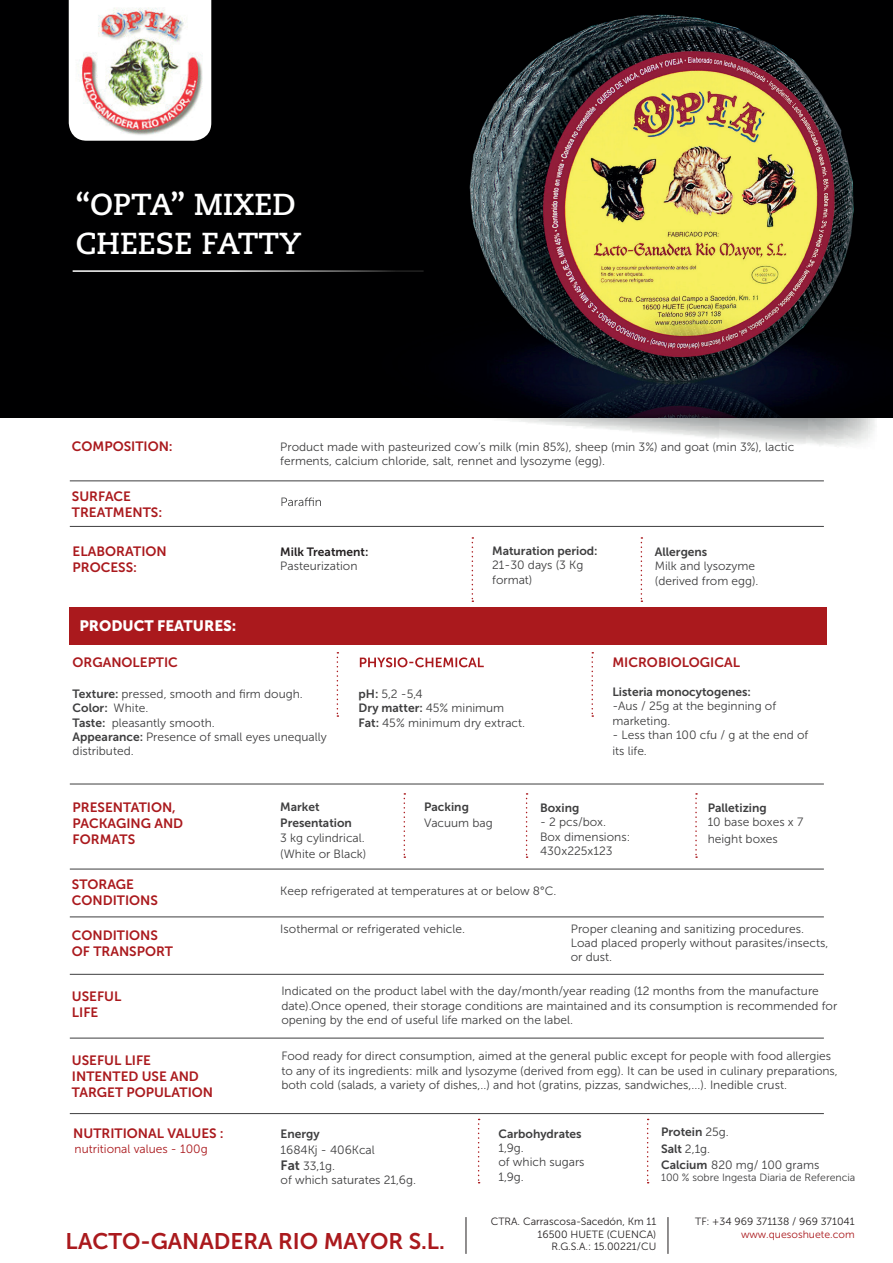
<style>
.page{position:relative;width:893px;height:1263px;background:#fff}
.page>*{position:absolute;margin:0;border:0;box-sizing:border-box;transform-origin:0 0}
.t1{font:700 30.3px/38.7px "Caecilia LT Std";color:#fff}
.t2{font:22.5px "Museo Sans 700";color:#aa191d}
.t3{font:15px "Museo Sans 900";color:#fff}
.t4{font:13.5px/16.2px "Museo Sans 700";color:#aa191d}
.t5{font:12px/14.4px "Museo Sans 300";color:#3e3e3f}
.t6{font:12px/16.2px "Museo Sans 700";color:#3e3e3f}
.t7{font:12px "Museo Sans 300";color:#aa191d}
.t8{font:12px "Museo Sans 700";color:#231f20}
.t9{font:10.5px/12.6px "Museo Sans 300";color:#231f20;text-align:right}
.t10{font:10.5px "Museo Sans 300";color:#3e3e3f}
.t11{font:10.5px "Museo Sans 300";color:#aa191d}
.s1{font-family:"Museo Sans 700"}
.s2{font-family:"Museo Sans 300"}
.s3{font-family:"Museo Sans 700";font-size:13.5px}
</style>
<div class="page">
<img style="left:452px;top:417px;width:426px;height:29px">
<hr style="left:668px;top:1217px;width:1px;height:37px;background:#231f20">
<div style="left:0;top:0;width:893px;height:417px;background:#000001"></div>
<img style="left:211px;top:0;width:643px;height:417px">
<div style="left:70px;top:607px;width:757px;height:38px;background:#aa191d"></div>
<svg style="left:472px;top:537px;width:1px;height:65px"></svg>
<svg style="left:641px;top:537px;width:1px;height:65px"></svg>
<hr style="left:70px;top:481px;width:754px;height:1px;background:#3e3e3f">
<svg style="left:360px;top:657px;width:124px;height:10px"></svg>
<svg style="left:337px;top:652px;width:1px;height:65px"></svg>
<svg style="left:591px;top:652px;width:2px;height:65px"></svg>
<svg style="left:281px;top:497px;width:40px;height:9px"></svg>
<hr style="left:70px;top:526px;width:754px;height:1px;background:#3e3e3f">
<hr style="left:70px;top:784px;width:754px;height:1px;background:#3e3e3f">
<svg style="left:404px;top:793px;width:1px;height:65px"></svg>
<svg style="left:526px;top:793px;width:2px;height:65px"></svg>
<hr style="left:70px;top:869px;width:754px;height:1px;background:#3e3e3f">
<hr style="left:70px;top:917px;width:754px;height:1px;background:#3e3e3f">
<hr style="left:70px;top:974px;width:754px;height:1px;background:#3e3e3f">
<hr style="left:70px;top:1038px;width:754px;height:1px;background:#3e3e3f">
<hr style="left:70px;top:1113px;width:754px;height:1px;background:#3e3e3f">
<img style="left:69px;top:0;width:142px;height:141px">
<hr style="left:466px;top:1217px;width:1px;height:37px;background:#231f20">
<hr style="left:73px;top:270px;width:351px;height:2px;background:#fff">
<svg style="left:478px;top:1119px;width:2px;height:64px"></svg>
<svg style="left:647px;top:1119px;width:2px;height:64px"></svg>
<svg style="left:695px;top:793px;width:2px;height:65px"></svg>
<h1 class="t1" style="left:76px;top:186px;width:227px">“OPTA” MIXED<br>CHEESE FATTY</h1>
<p class="t4" style="left:72px;top:438px;width:102px">COMPOSITION:</p>
<p class="t5" style="left:280px;top:440px;width:515px">Product made with pasteurized cow’s milk (min 85%), sheep (min 3%) and goat (min 3%), lactic ferments, calcium chloride, salt, rennet and lysozyme (egg).</p>
<p class="t4" style="left:72px;top:488px;width:92px">SURFACE<br>TREATMENTS:</p>
<p class="t4" style="left:73px;top:543px;width:96px">ELABORATION<br>PROCESS:</p>
<p class="t8" style="left:280px;top:545px;width:90px">Milk Treatment:</p>
<p class="t5" style="left:280px;top:559px;width:79px">Pasteurization</p>
<p class="t6" style="left:492px;top:543px;width:107px">Maturation period:</p>
<p class="t5" style="left:492px;top:558px;width:93px">21-30 days (3 Kg format)</p>
<p class="t3" style="left:79px;top:617px;width:158px">PRODUCT FEATURES:</p>
<p class="t4" style="left:73px;top:654px;width:107px">ORGANOLEPTIC</p>
<p class="t5" style="left:73px;top:686px;width:232px"><span class="s1">Texture:</span> pressed, smooth and firm dough.</p>
<p class="t6" style="left:73px;top:700px;width:77px">Color: <span class="s2">White.</span></p>
<p class="t5" style="left:73px;top:715px;width:256px"><span class="s1">Taste:</span> pleasantly smooth.<br><span class="s1">Appearance:</span> Presence of small eyes unequally distributed.</p>
<p class="t5" style="left:359px;top:686px;width:66px"><span class="s1">pH:</span> 5,2 -5,4</p>
<p class="t6" style="left:359px;top:700px;width:147px">Dry matter: <span class="s2">45% minimum</span></p>
<p class="t5" style="left:359px;top:715px;width:168px"><span class="s1">Fat:</span> 45% minimum dry extract.</p>
<p class="t6" style="left:655px;top:544px;width:54px">Allergens</p>
<p class="t5" style="left:655px;top:559px;width:105px">Milk and lysozyme (derived from egg).</p>
<p class="t4" style="left:612px;top:654px;width:129px">MICROBIOLOGICAL</p>
<p class="t6" style="left:612px;top:684px;width:140px">Listeria monocytogenes:</p>
<p class="t5" style="left:612px;top:699px;width:165px">-Aus / 25g at the beginning of marketing.</p>
<p class="t5" style="left:612px;top:727px;width:198px;line-height:16.2px">- Less than 100 cfu / g at the end of its life.</p>
<p class="t4" style="left:73px;top:799px;width:112px">PRESENTATION,<br>PACKAGING AND<br>FORMATS</p>
<p class="t6" style="left:280px;top:799px;width:73px">Market<br>Presentation</p>
<p class="t5" style="left:280px;top:829px;width:88px;line-height:16.2px">3 kg cylindrical. (White or Black)</p>
<p class="t6" style="left:424px;top:799px;width:46px">Packing</p>
<p class="t5" style="left:424px;top:816px;width:70px">Vacuum bag</p>
<p class="t6" style="left:540px;top:800px;width:41px">Boxing</p>
<p class="t5" style="left:540px;top:815px;width:92px">- 2 pcs/box.<br>Box dimensions:<br>430x225x123</p>
<p class="t6" style="left:708px;top:800px;width:61px">Palletizing</p>
<p class="t5" style="left:708px;top:814px;width:97px;line-height:16.2px">10 base boxes x 7 height boxes</p>
<p class="t4" style="left:72px;top:876px;width:88px">STORAGE<br>CONDITIONS</p>
<p class="t5" style="left:280px;top:884px;width:278px">Keep refrigerated at temperatures at or below 8°C.</p>
<p class="t4" style="left:72px;top:927px;width:103px">CONDITIONS<br>OF TRANSPORT</p>
<p class="t5" style="left:280px;top:921px;width:186px">Isothermal or refrigerated vehicle.</p>
<p class="t5" style="left:571px;top:921px;width:259px">Proper cleaning and sanitizing procedures.<br>Load placed properly without parasites/insects, or dust.</p>
<p class="t4" style="left:72px;top:988px;width:51px">USEFUL<br>LIFE</p>
<p class="t5" style="left:281px;top:984px;width:557px">Indicated on the product label with the day/month/year reading (12 months from the manufacture date).Once opened, their storage conditions are maintained and its consumption is recommended for opening by the end of useful life marked on the label.</p>
<p class="t4" style="left:72px;top:1052px;width:143px">USEFUL LIFE<br>INTENTED USE AND<br>TARGET POPULATION</p>
<p class="t5" style="left:281px;top:1049px;width:558px">Food ready for direct consumption, aimed at the general public except for people with food allergies to any of its ingredients: milk and lysozyme (derived from egg). It can be used in culinary preparations, both cold (salads, a variety of dishes,..) and hot (gratins, pizzas, sandwiches,...). Inedible crust.</p>
<p class="t4" style="left:73px;top:1125px;width:152px">NUTRITIONAL VALUES :</p>
<p class="t7" style="left:75px;top:1142px;width:135px">nutritional values - 100g</p>
<p class="t6" style="left:661px;top:1124px;width:69px">Protein <span class="s2">25g.</span></p>
<p class="t5" style="left:661px;top:1140px;width:160px;line-height:16.2px"><span class="s1">Salt</span> 2,1g.<br><span class="s1">Calcium</span> 820 mg/ 100 grams</p>
<p class="t10" style="left:661px;top:1172px;width:196px">100 % sobre Ingesta Diaria de Referencia</p>
<p class="t6" style="left:498px;top:1125px;width:85px">Carbohydrates</p>
<p class="t5" style="left:498px;top:1141px;width:88px">1,9g.<br>of which sugars<br>1,9g.</p>
<p class="t6" style="left:281px;top:1125px;width:41px">Energy</p>
<p class="t5" style="left:281px;top:1141px;width:96px;line-height:16.2px">1684Kj - 406Kcal<br><span class="s3">Fat</span> 33,1g.</p>
<p class="t5" style="left:281px;top:1173px;width:137px">of which saturates 21,6g.</p>
<h2 class="t2" style="left:66px;top:1229px;width:381px">LACTO-GANADERA RIO MAYOR S.L.</h2>
<p class="t9" style="left:491px;top:1215px;width:167px">CTRA. Carrascosa-Sacedón, Km 11<br>16500 HUETE (CUENCA)<br>R.G.S.A.: 15.00221/CU</p>
<p class="t9" style="left:695px;top:1215px;width:161px">TF: +34 969 371138 / 969 371041</p>
<p class="t11" style="left:741px;top:1228px;width:115px">www.quesoshuete.com</p>
</div>
